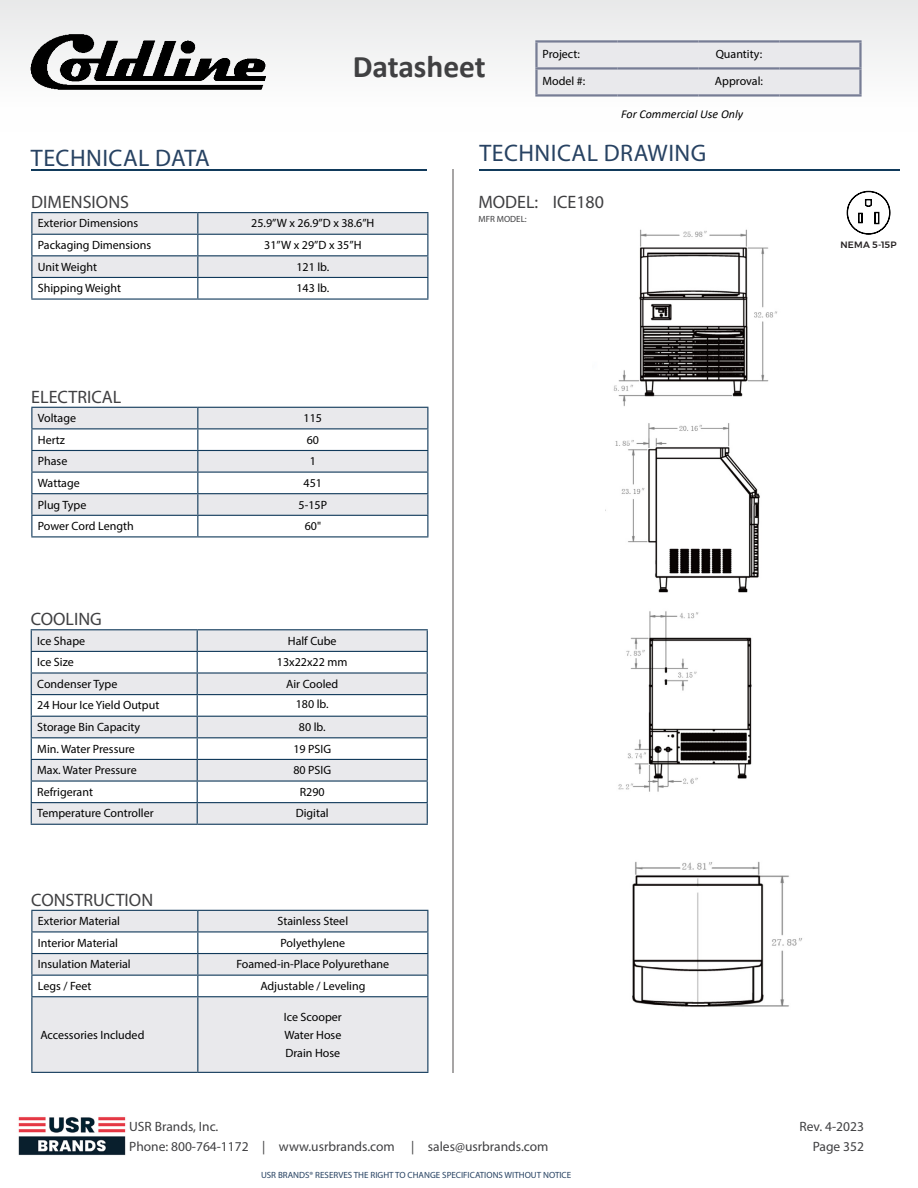
<style>
.page{position:relative;width:918px;height:1188px;background:#fff}
.page>*{position:absolute;margin:0;border:0;box-sizing:border-box;transform-origin:0 0}
.t1{font:700 31.5px "Calibri";color:#404042}
.t2{font:24px "Myriad Pro";letter-spacing:.02em;color:#274262}
.t3{font:18px "Myriad Pro";color:#404042}
.t4{font:13.5px/19.5px "Myriad Pro";color:#404042}
.t5{font:12px/18px "Myriad Pro";color:#000;text-align:justify}
.t6{font:italic 12px "Calibri";color:#000}
.t7{font:500 9.15px "Montserrat";letter-spacing:.015em;color:#231f20}
.t8{font:9px "Myriad Pro";color:#274262}
.t9{font:9px "Myriad Pro";color:#404042}
</style>
<div class="page">
<hr style="left:31px;top:169px;width:396px;height:2px;background:#113a5b">
<hr style="left:479px;top:169px;width:420px;height:2px;background:#113a5b">
<hr style="left:452px;top:169px;width:2px;height:904px;background:#a7a5a5">
<img style="left:18px;top:1117px;width:108px;height:39px">
<hr style="left:31px;top:212px;width:167px;height:1px;background:#113a5b">
<hr style="left:198px;top:212px;width:230px;height:1px;background:#113a5b">
<svg style="left:31px;top:213px;width:397px;height:85px"></svg>
<hr style="left:31px;top:298px;width:167px;height:2px;background:#113a5b">
<hr style="left:198px;top:298px;width:230px;height:2px;background:#113a5b">
<svg style="left:32px;top:911px;width:395px;height:161px;fill:#e9e9ec"></svg>
<hr style="left:31px;top:910px;width:167px;height:1px;background:#113a5b">
<hr style="left:198px;top:910px;width:230px;height:1px;background:#113a5b">
<hr style="left:31px;top:931px;width:167px;height:1px;background:#113a5b">
<hr style="left:198px;top:931px;width:230px;height:1px;background:#113a5b">
<hr style="left:31px;top:953px;width:167px;height:1px;background:#113a5b">
<hr style="left:198px;top:953px;width:230px;height:1px;background:#113a5b">
<hr style="left:31px;top:975px;width:167px;height:1px;background:#113a5b">
<svg style="left:31px;top:911px;width:1px;height:85px"></svg>
<hr style="left:198px;top:975px;width:230px;height:1px;background:#113a5b">
<svg style="left:197px;top:911px;width:1px;height:85px"></svg>
<svg style="left:427px;top:911px;width:1px;height:85px"></svg>
<hr style="left:31px;top:996px;width:167px;height:1px;background:#113a5b">
<hr style="left:31px;top:997px;width:1px;height:75px;background:#113a5b">
<hr style="left:198px;top:996px;width:230px;height:1px;background:#113a5b">
<hr style="left:197px;top:997px;width:1px;height:75px;background:#113a5b">
<hr style="left:427px;top:997px;width:1px;height:75px;background:#113a5b">
<hr style="left:31px;top:1072px;width:167px;height:1px;background:#113a5b">
<hr style="left:198px;top:1072px;width:230px;height:1px;background:#113a5b">
<svg style="left:32px;top:630px;width:395px;height:194px;fill:#e9e9ec"></svg>
<hr style="left:31px;top:629px;width:166px;height:1px;background:#113a5b">
<hr style="left:197px;top:629px;width:231px;height:1px;background:#113a5b">
<hr style="left:31px;top:651px;width:166px;height:1px;background:#113a5b">
<hr style="left:197px;top:651px;width:231px;height:1px;background:#113a5b">
<hr style="left:31px;top:672px;width:166px;height:2px;background:#113a5b">
<hr style="left:197px;top:672px;width:231px;height:2px;background:#113a5b">
<hr style="left:31px;top:694px;width:166px;height:1px;background:#113a5b">
<hr style="left:197px;top:694px;width:231px;height:1px;background:#113a5b">
<hr style="left:31px;top:716px;width:166px;height:1px;background:#113a5b">
<hr style="left:197px;top:716px;width:231px;height:1px;background:#113a5b">
<hr style="left:31px;top:737px;width:166px;height:1px;background:#113a5b">
<hr style="left:197px;top:737px;width:231px;height:1px;background:#113a5b">
<hr style="left:31px;top:759px;width:166px;height:1px;background:#113a5b">
<hr style="left:197px;top:759px;width:231px;height:1px;background:#113a5b">
<hr style="left:31px;top:780px;width:166px;height:2px;background:#113a5b">
<hr style="left:197px;top:780px;width:231px;height:2px;background:#113a5b">
<hr style="left:31px;top:802px;width:166px;height:1px;background:#113a5b">
<svg style="left:31px;top:630px;width:1px;height:194px"></svg>
<hr style="left:197px;top:802px;width:231px;height:1px;background:#113a5b">
<svg style="left:197px;top:630px;width:1px;height:194px"></svg>
<svg style="left:427px;top:630px;width:1px;height:194px"></svg>
<hr style="left:31px;top:824px;width:166px;height:1px;background:#113a5b">
<hr style="left:197px;top:824px;width:231px;height:1px;background:#113a5b">
<svg style="left:31px;top:407px;width:397px;height:129px"></svg>
<hr style="left:31px;top:536px;width:167px;height:1px;background:#113a5b">
<hr style="left:198px;top:536px;width:230px;height:1px;background:#113a5b">
<img style="left:613px;top:229px;width:164px;height:177px">
<img style="left:605px;top:423px;width:155px;height:170px">
<img style="left:618px;top:611px;width:134px;height:181px">
<img style="left:632px;top:861px;width:170px;height:146px">
<svg style="left:847px;top:191px;width:43px;height:43px"></svg>
<div style="left:0;top:0;width:918px;height:132px;background:#f5f5f6"></div>
<div style="left:538px;top:43px;width:321px;height:51px;background:#e9e9ec"></div>
<hr style="left:535px;top:40px;width:82px;height:3px;background:#777d95">
<hr style="left:535px;top:43px;width:3px;height:24px;background:#777d95">
<hr style="left:617px;top:40px;width:81px;height:3px;background:#777d95">
<hr style="left:698px;top:40px;width:81px;height:3px;background:#777d95">
<hr style="left:779px;top:40px;width:83px;height:3px;background:#777d95">
<hr style="left:859px;top:43px;width:3px;height:24px;background:#777d95">
<hr style="left:535px;top:67px;width:82px;height:3px;background:#777d95">
<hr style="left:535px;top:70px;width:3px;height:24px;background:#777d95">
<hr style="left:617px;top:67px;width:81px;height:3px;background:#777d95">
<hr style="left:698px;top:67px;width:81px;height:3px;background:#777d95">
<hr style="left:779px;top:67px;width:83px;height:3px;background:#777d95">
<hr style="left:859px;top:70px;width:3px;height:24px;background:#777d95">
<hr style="left:535px;top:94px;width:82px;height:3px;background:#777d95">
<hr style="left:617px;top:94px;width:81px;height:3px;background:#777d95">
<hr style="left:698px;top:94px;width:81px;height:3px;background:#777d95">
<hr style="left:779px;top:94px;width:83px;height:3px;background:#777d95">
<img style="left:31px;top:35px;width:234px;height:55px">
<h1 class="t1" style="left:353px;top:44px;width:135px">Datasheet</h1>
<p class="t5" style="left:542px;top:44px;width:39px">Project:</p>
<p class="t5" style="left:716px;top:44px;width:48px">Quantity:</p>
<p class="t5" style="left:542px;top:71px;width:44px">Model #:</p>
<p class="t5" style="left:715px;top:71px;width:50px">Approval:</p>
<p class="t6" style="left:621px;top:106px;width:123px">For Commercial Use Only</p>
<h2 class="t2" style="left:31px;top:144px;width:181px">TECHNICAL DATA</h2>
<h2 class="t2" style="left:479px;top:138px;width:228px">TECHNICAL DRAWING</h2>
<h3 class="t3" style="left:478px;top:190px;width:61px">MODEL:</h3>
<p class="t9" style="left:478px;top:213px;width:50px">MFR MODEL:</p>
<p class="t5" style="left:38px;top:214px;width:102px">Exterior Dimensions</p>
<p class="t5" style="left:251px;top:214px;width:125px">25.9”W x 26.9”D x 38.6”H</p>
<p class="t5" style="left:38px;top:236px;width:115px">Packaging Dimensions</p>
<p class="t5" style="left:264px;top:236px;width:99px">31”W x 29”D x 35”H</p>
<p class="t5" style="left:38px;top:257px;width:61px">Unit Weight</p>
<p class="t5" style="left:296px;top:257px;width:34px">121 lb.</p>
<p class="t5" style="left:38px;top:279px;width:85px">Shipping Weight</p>
<p class="t5" style="left:296px;top:279px;width:34px">143 lb.</p>
<h3 class="t3" style="left:553px;top:190px;width:53px">ICE180</h3>
<h3 class="t3" style="left:31px;top:191px;width:99px">DIMENSIONS</h3>
<p class="t7" style="left:841px;top:237px;width:58px">NEMA 5-15P</p>
<h3 class="t3" style="left:31px;top:385px;width:92px">ELECTRICAL</h3>
<p class="t5" style="left:38px;top:409px;width:40px">Voltage</p>
<p class="t5" style="left:304px;top:409px;width:20px">115</p>
<p class="t5" style="left:38px;top:431px;width:29px">Hertz</p>
<p class="t5" style="left:307px;top:431px;width:14px">60</p>
<p class="t5" style="left:38px;top:452px;width:31px">Phase</p>
<p class="t5" style="left:310px;top:452px;width:8px">1</p>
<p class="t5" style="left:38px;top:474px;width:43px">Wattage</p>
<p class="t5" style="left:304px;top:474px;width:20px">451</p>
<p class="t5" style="left:38px;top:495px;width:50px">Plug Type</p>
<p class="t5" style="left:299px;top:495px;width:30px">5-15P</p>
<p class="t5" style="left:38px;top:517px;width:97px">Power Cord Length</p>
<p class="t5" style="left:305px;top:517px;width:18px">60"</p>
<h3 class="t3" style="left:31px;top:608px;width:73px">COOLING</h3>
<p class="t5" style="left:37px;top:631px;width:49px">Ice Shape</p>
<p class="t5" style="left:288px;top:631px;width:50px">Half Cube</p>
<p class="t5" style="left:37px;top:653px;width:38px">Ice Size</p>
<p class="t5" style="left:277px;top:653px;width:72px">13x22x22 mm</p>
<p class="t5" style="left:37px;top:675px;width:82px">Condenser Type</p>
<p class="t5" style="left:286px;top:675px;width:54px">Air Cooled</p>
<p class="t5" style="left:37px;top:696px;width:124px">24 Hour Ice Yield Output</p>
<p class="t5" style="left:296px;top:695px;width:34px">180 lb.</p>
<p class="t5" style="left:37px;top:718px;width:104px">Storage Bin Capacity</p>
<p class="t5" style="left:299px;top:718px;width:28px">80 lb.</p>
<p class="t5" style="left:37px;top:739px;width:99px">Min. Water Pressure</p>
<p class="t5" style="left:293px;top:739px;width:39px">19 PSIG</p>
<p class="t5" style="left:37px;top:761px;width:101px">Max. Water Pressure</p>
<p class="t5" style="left:293px;top:761px;width:39px">80 PSIG</p>
<p class="t5" style="left:37px;top:783px;width:57px">Refrigerant</p>
<p class="t5" style="left:300px;top:783px;width:26px">R290</p>
<p class="t5" style="left:37px;top:804px;width:118px">Temperature Controller</p>
<p class="t5" style="left:296px;top:804px;width:34px">Digital</p>
<h3 class="t3" style="left:31px;top:889px;width:123px">CONSTRUCTION</h3>
<p class="t5" style="left:38px;top:912px;width:84px">Exterior Material</p>
<p class="t5" style="left:278px;top:912px;width:72px">Stainless Steel</p>
<p class="t5" style="left:38px;top:934px;width:82px">Interior Material</p>
<p class="t5" style="left:281px;top:934px;width:66px">Polyethylene</p>
<p class="t5" style="left:38px;top:955px;width:94px">Insulation Material</p>
<p class="t5" style="left:236px;top:955px;width:154px">Foamed-in-Place Polyurethane</p>
<p class="t5" style="left:38px;top:977px;width:55px">Legs / Feet</p>
<p class="t5" style="left:260px;top:977px;width:107px">Adjustable / Leveling</p>
<p class="t5" style="left:40px;top:1025px;width:106px">Accessories Included</p>
<p class="t5" style="left:284px;top:1007px;width:59px">Ice Scooper Water Hose Drain Hose</p>
<p class="t4" style="left:129px;top:1117px;width:421px">USR Brands, Inc.<br>Phone: 800-764-1172 | www.usrbrands.com | sales@usrbrands.com</p>
<p class="t8" style="left:261px;top:1169px;width:312px">USR BRANDS® RESERVES THE RIGHT TO CHANGE SPECIFICATIONS WITHOUT NOTICE</p>
<p class="t4" style="left:800px;top:1117px;width:66px;text-align:right">Rev. 4-2023<br>Page 352</p>
</div>
